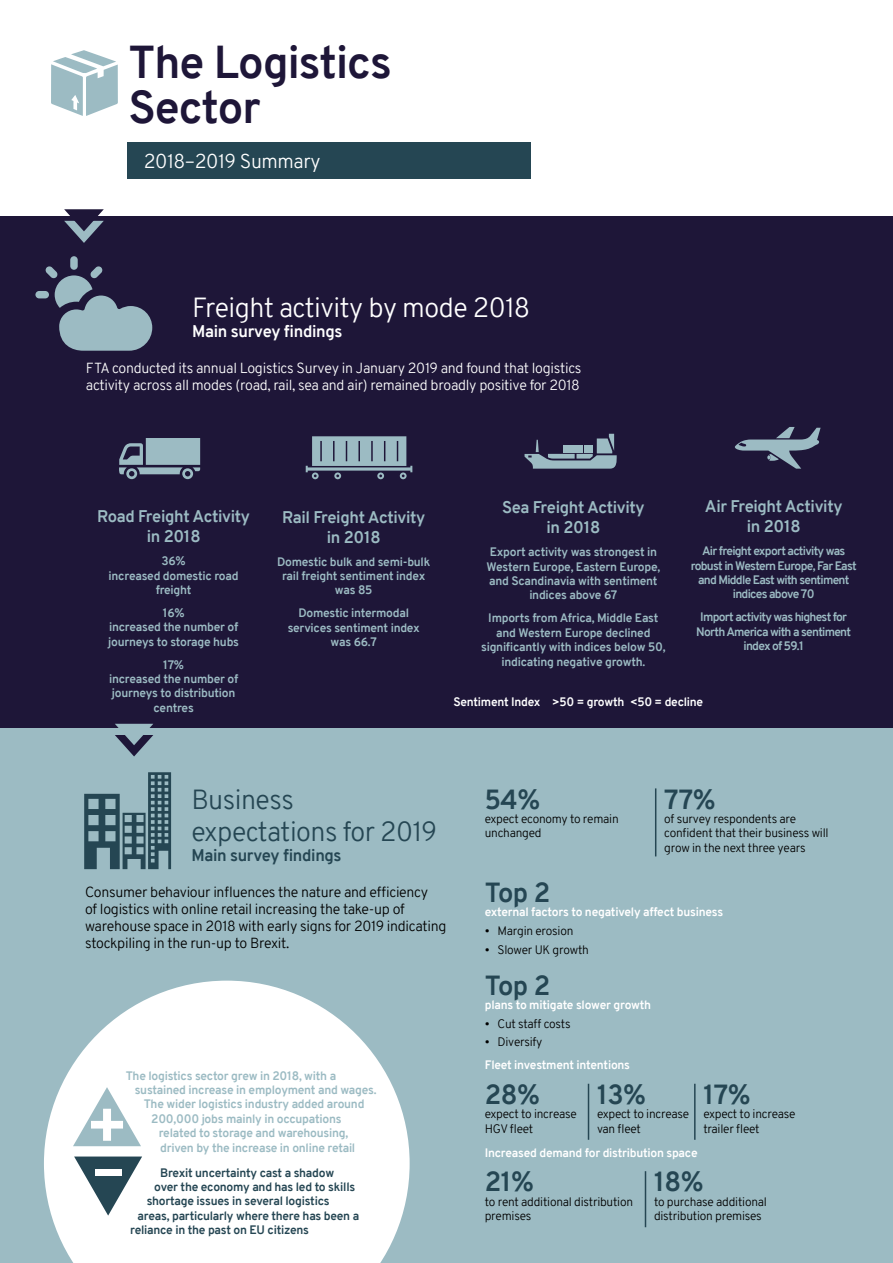
<style>
.page{position:relative;width:893px;height:1263px;background:#fff}
.page>*{position:absolute;margin:0;border:0;box-sizing:border-box;transform-origin:0 0}
.t1{font:700 68.25px "Overpass";color:#fff}
.t2{font:700 45px/45px "Overpass";letter-spacing:-.02em;color:#1e1638}
.t3{font:700 27px "Overpass";letter-spacing:-.02em;color:#254653}
.t4{font:300 27px/32.4px "Overpass";letter-spacing:-.02em;color:#254653}
.t5{font:300 27px "Overpass";letter-spacing:-.02em;color:#fff}
.t6{font:300 19.5px "Overpass";letter-spacing:-.02em;color:#fff}
.t7{font:700 16.5px/19.8px "Overpass";letter-spacing:-.02em;color:#9cbbc3;text-align:center}
.t8{font:700 16.5px "Overpass";letter-spacing:-.02em;color:#fff}
.t9{font:700 16.5px "Overpass";letter-spacing:-.02em;color:#254653}
.t10{font:300 14.25px/17.1px "Overpass";letter-spacing:-.02em;color:#000}
.t11{font:300 14.25px/17.1px "Overpass";letter-spacing:-.02em;color:#fff}
.t12{font:700 12px/14.4px "Overpass";letter-spacing:-.02em;color:#9cbbc3;text-align:center}
.t13{font:300 12px/14.4px "Overpass";letter-spacing:-.02em;color:#000}
.t14{font:700 12px "Overpass";letter-spacing:-.02em;color:#fff}
.t15{font:700 12px/14.4px "Overpass";letter-spacing:-.06em;color:#9cbbc3;text-align:center}
.t16{font:700 12px "Overpass";letter-spacing:-.02em;color:#254653}
</style>
<div class="page">
<div style="left:0;top:216px;width:893px;height:515px;background:#1e1638"></div>
<div style="left:0;top:728px;width:893px;height:535px;background:#9cbbc3"></div>
<div style="left:127px;top:142px;width:403px;height:37px;background:#254653"></div>
<svg style="left:115px;top:724px;width:38px;height:32px"></svg>
<svg style="left:119px;top:438px;width:81px;height:41px"></svg>
<svg style="left:735px;top:427px;width:86px;height:42px"></svg>
<svg style="left:525px;top:434px;width:92px;height:35px"></svg>
<svg style="left:306px;top:436px;width:106px;height:43px"></svg>
<div style="left:70px;top:256px;width:8px;height:14px;background:#9cbbc3;border-radius:4px"></div>
<div style="left:35px;top:291px;width:14px;height:7px;background:#9cbbc3;border-radius:4px"></div>
<svg style="left:45px;top:266px;width:107px;height:85px"></svg>
<svg style="left:64px;top:209px;width:40px;height:34px"></svg>
<svg style="left:51px;top:50px;width:67px;height:66px"></svg>
<svg style="left:44px;top:981px;width:366px;height:282px;fill:#fff"></svg>
<svg style="left:73px;top:1087px;width:68px;height:59px"></svg>
<svg style="left:74px;top:1156px;width:68px;height:59px"></svg>
<hr style="left:655px;top:788px;width:1px;height:68px;background:#254653">
<hr style="left:588px;top:1084px;width:1px;height:56px;background:#254653">
<hr style="left:694px;top:1084px;width:2px;height:56px;background:#254653">
<hr style="left:645px;top:1171px;width:1px;height:56px;background:#254653">
<svg style="left:84px;top:772px;width:87px;height:97px"></svg>
<h2 class="t2" style="left:128px;top:40px;width:265px">The Logistics<br>Sector</h2>
<h3 class="t6" style="left:144px;top:147px;width:178px">2018–2019 Summary</h3>
<h3 class="t5" style="left:192px;top:288px;width:340px">Freight activity by mode 2018</h3>
<h3 class="t8" style="left:192px;top:319px;width:152px">Main survey findings</h3>
<p class="t11" style="left:86px;top:360px;width:497px">FTA conducted its annual Logistics Survey in January 2019 and found that logistics activity across all modes (road, rail, sea and air) remained broadly positive for 2018</p>
<h3 class="t7" style="left:97px;top:507px;width:154px">Road Freight Activity in 2018</h3>
<p class="t12" style="left:109px;top:554px;width:132px">36%<br>increased domestic road freight</p>
<p class="t12" style="left:108px;top:606px;width:132px">16%<br>increased the number of journeys to storage hubs</p>
<p class="t12" style="left:109px;top:657px;width:131px">17%<br>increased the number of journeys to distribution centres</p>
<h3 class="t7" style="left:282px;top:507px;width:145px">Rail Freight Activity in 2018</h3>
<p class="t12" style="left:277px;top:554px;width:155px">Domestic bulk and semi-bulk rail freight sentiment index was 85</p>
<p class="t12" style="left:288px;top:606px;width:134px">Domestic intermodal services sentiment index was 66.7</p>
<h3 class="t7" style="left:502px;top:498px;width:144px">Sea Freight Activity in 2018</h3>
<p class="t12" style="left:486px;top:545px;width:175px">Export activity was strongest in<br>Western Europe, Eastern Europe, and Scandinavia with sentiment indices above 67</p>
<p class="t12" style="left:481px;top:611px;width:186px">Imports from Africa, Middle East and Western Europe declined significantly with indices below 50, indicating negative growth.</p>
<h3 class="t7" style="left:705px;top:497px;width:139px">Air Freight Activity in 2018</h3>
<p class="t15" style="left:691px;top:544px;width:168px">Air freight export activity was robust in Western Europe, Far East and Middle East with sentiment indices above 70</p>
<p class="t15" style="left:696px;top:610px;width:156px">Import activity was highest for<br>North America with a sentiment index of 59.1</p>
<p class="t14" style="left:453px;top:693px;width:251px">Sentiment Index &gt;50 = growth &lt;50 = decline</p>
<h3 class="t4" style="left:191px;top:783px;width:247px">Business expectations for 2019</h3>
<h3 class="t9" style="left:191px;top:843px;width:152px">Main survey findings</h3>
<p class="t10" style="left:85px;top:884px;width:363px">Consumer behaviour influences the nature and efficiency<br>of logistics with online retail increasing the take-up of warehouse space in 2018 with early signs for 2019 indicating stockpiling in the run-up to Brexit.</p>
<p class="t12" style="left:126px;top:1068px;width:212px">The logistics sector grew in 2018, with a</p>
<p class="t12" style="left:135px;top:1082px;width:243px">sustained increase in employment and wages.</p>
<p class="t12" style="left:144px;top:1097px;width:222px">The wider logistics industry added around</p>
<p class="t12" style="left:151px;top:1111px;width:192px">200,000 jobs mainly in occupations</p>
<p class="t12" style="left:159px;top:1126px;width:191px">related to storage and warehousing,</p>
<p class="t12" style="left:160px;top:1140px;width:197px">driven by the increase in online retail</p>
<h1 class="t1" style="left:86px;top:1076px;width:44px">+</h1>
<h1 class="t1" style="left:91px;top:1120px;width:35px">–</h1>
<p class="t16" style="left:160px;top:1164px;width:176px">Brexit uncertainty cast a shadow</p>
<p class="t16" style="left:154px;top:1178px;width:203px">over the economy and has led to skills</p>
<p class="t16" style="left:147px;top:1193px;width:184px">shortage issues in several logistics</p>
<p class="t16" style="left:138px;top:1207px;width:223px">areas, particularly where there has been a</p>
<p class="t16" style="left:130px;top:1221px;width:180px">reliance in the past on EU citizens</p>
<h3 class="t3" style="left:485px;top:780px;width:57px">54%</h3>
<p class="t13" style="left:485px;top:812px;width:136px">expect economy to remain unchanged</p>
<h3 class="t3" style="left:664px;top:780px;width:53px">77%</h3>
<p class="t13" style="left:664px;top:812px;width:166px">of survey respondents are confident that their business will grow in the next three years</p>
<h3 class="t3" style="left:485px;top:873px;width:67px">Top 2</h3>
<p class="t14" style="left:485px;top:904px;width:240px">external factors to negatively affect business</p>
<p class="t13" style="left:485px;top:924px;width:90px">• Margin erosion</p>
<p class="t13" style="left:485px;top:942px;width:106px">• Slower UK growth</p>
<h3 class="t3" style="left:485px;top:966px;width:67px">Top 2</h3>
<p class="t14" style="left:485px;top:996px;width:168px">plans to mitigate slower growth</p>
<p class="t13" style="left:485px;top:1016px;width:87px">• Cut staff costs</p>
<p class="t13" style="left:485px;top:1035px;width:59px">• Diversify</p>
<p class="t14" style="left:485px;top:1056px;width:147px">Fleet investment intentions</p>
<h3 class="t3" style="left:485px;top:1075px;width:57px">28%</h3>
<p class="t13" style="left:485px;top:1107px;width:94px">expect to increase<br>HGV fleet</p>
<h3 class="t3" style="left:597px;top:1075px;width:51px">13%</h3>
<p class="t13" style="left:597px;top:1107px;width:94px">expect to increase van fleet</p>
<h3 class="t3" style="left:703px;top:1075px;width:49px">17%</h3>
<p class="t13" style="left:703px;top:1107px;width:94px">expect to increase trailer fleet</p>
<p class="t14" style="left:485px;top:1144px;width:214px">Increased demand for distribution space</p>
<h3 class="t3" style="left:485px;top:1163px;width:51px">21%</h3>
<p class="t13" style="left:485px;top:1194px;width:150px">to rent additional distribution premises</p>
<h3 class="t3" style="left:654px;top:1163px;width:51px">18%</h3>
<p class="t13" style="left:654px;top:1194px;width:114px">to purchase additional distribution premises</p>
</div>
